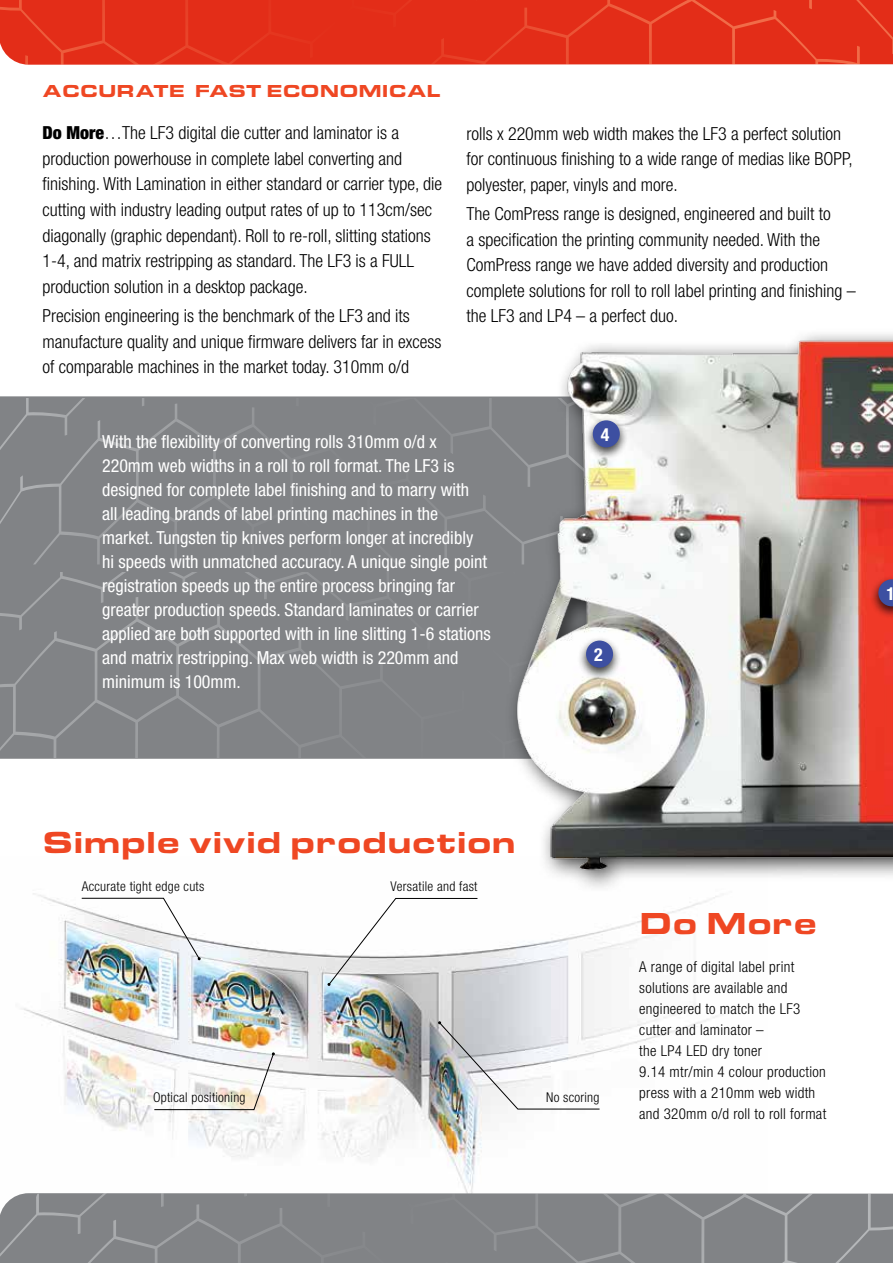
<style>
.page{position:relative;width:893px;height:1263px;background:#fff}
.page>*{position:absolute;margin:0;border:0;box-sizing:border-box;transform-origin:0 0}
.t1{font:31.5px "Eurostile Extended Black DTC";color:#ef4723}
.t2{font:300 condensed 18px/25.5px "Helvetica Neue";color:#000}
.t3{font:condensed 18px/24px "Helvetica Neue";color:#fff}
.t4{font:18px "Eurostile Extended Black DTC";color:#ef4723}
.t5{font:700 condensed 17.85px "Helvetica Neue";color:#fff}
.t6{font:300 condensed 15px/21px "Helvetica Neue";letter-spacing:.02em;color:#000}
.t7{font:300 condensed 13.5px "Helvetica Neue";letter-spacing:.02em;color:#000}
.s1{font-weight:900}
</style>
<div class="page">
<img style="left:23px;top:893px;width:701px;height:300px">
<img style="left:81px;top:897px;width:120px;height:63px">
<svg style="left:154px;top:1052px;width:121px;height:58px"></svg>
<svg style="left:438px;top:1021px;width:162px;height:89px"></svg>
<svg style="left:327px;top:898px;width:151px;height:88px"></svg>
<svg style="left:0;top:1193px;width:893px;height:70px;background:#898b8d"></svg>
<div style="left:1px;top:1204px;width:892px;height:59px;background:#818386"></div>
<svg style="left:0;top:0;width:893px;height:65px;background:#e3311c"></svg>
<div style="left:0;top:396px;width:893px;height:363px;background:#818386"></div>
<svg style="left:0;top:403px;width:505px;height:161px"></svg>
<svg style="left:0;top:712px;width:342px;height:45px"></svg>
<svg style="left:0;top:572px;width:389px;height:140px"></svg>
<img style="left:505px;top:334px;width:388px;height:548px">
<div style="left:870px;top:575px;width:23px;height:45px;background:#000;opacity:.75"></div>
<svg style="left:878px;top:579px;width:15px;height:27px"></svg>
<div style="left:577px;top:636px;width:45px;height:45px;background:#000;opacity:.75"></div>
<div style="left:586px;top:640px;width:27px;height:28px;background:#3d4fa1;border-radius:50%"></div>
<div style="left:584px;top:416px;width:45px;height:45px;background:#000;opacity:.75"></div>
<div style="left:593px;top:420px;width:27px;height:27px;background:#3d4fa1;border-radius:50%"></div>
<p class="t4" style="left:43px;top:81px;width:399px">ACCURATE FAST ECONOMICAL</p>
<p class="t2" style="left:43px;top:120px;width:401px"><span class="s1">Do More</span>…The LF3 digital die cutter and laminator is a production powerhouse in complete label converting and finishing. With Lamination in either standard or carrier type, die cutting with industry leading output rates of up to 113cm/sec diagonally (graphic dependant). Roll to re-roll, slitting stations 1-4, and matrix restripping as standard. The LF3 is a FULL production solution in a desktop package.</p>
<p class="t2" style="left:43px;top:303px;width:401px">Precision engineering is the benchmark of the LF3 and its manufacture quality and unique firmware delivers far in excess of comparable machines in the market today. 310mm o/d</p>
<p class="t2" style="left:466px;top:120px;width:388px">rolls x 220mm web width makes the LF3 a perfect solution for continuous finishing to a wide range of medias like BOPP, polyester, paper, vinyls and more.</p>
<p class="t2" style="left:466px;top:201px;width:391px">The ComPress range is designed, engineered and built to<br>a specification the printing community needed. With the ComPress range we have added diversity and production complete solutions for roll to roll label printing and finishing – the LF3 and LP4 – a perfect duo.</p>
<p class="t3" style="left:102px;top:430px;width:390px">With the flexibility of converting rolls 310mm o/d x 220mm web widths in a roll to roll format. The LF3 is designed for complete label finishing and to marry with<br>all leading brands of label printing machines in the market. Tungsten tip knives perform longer at incredibly<br>hi speeds with unmatched accuracy. A unique single point registration speeds up the entire process bringing far greater production speeds. Standard laminates or carrier applied are both supported with in line slitting 1-6 stations and matrix restripping. Max web width is 220mm and minimum is 100mm.</p>
<p class="t5" style="left:601px;top:424px;width:10px">4</p>
<p class="t5" style="left:594px;top:644px;width:10px">2</p>
<p class="t5" style="left:886px;top:583px;width:10px">1</p>
<h1 class="t1" style="left:43px;top:824px;width:475px">Simple vivid production</h1>
<p class="t7" style="left:82px;top:878px;width:124px">Accurate tight edge cuts</p>
<p class="t7" style="left:391px;top:878px;width:88px">Versatile and fast</p>
<p class="t7" style="left:153px;top:1090px;width:94px">Optical positioning</p>
<p class="t7" style="left:546px;top:1090px;width:55px">No scoring</p>
<h1 class="t1" style="left:639px;top:905px;width:179px">Do More</h1>
<p class="t6" style="left:639px;top:956px;width:189px">A range of digital label print solutions are available and engineered to match the LF3 cutter and laminator –<br>the LP4 LED dry toner<br>9.14 mtr/min 4 colour production press with a 210mm web width and 320mm o/d roll to roll format</p>
</div>
